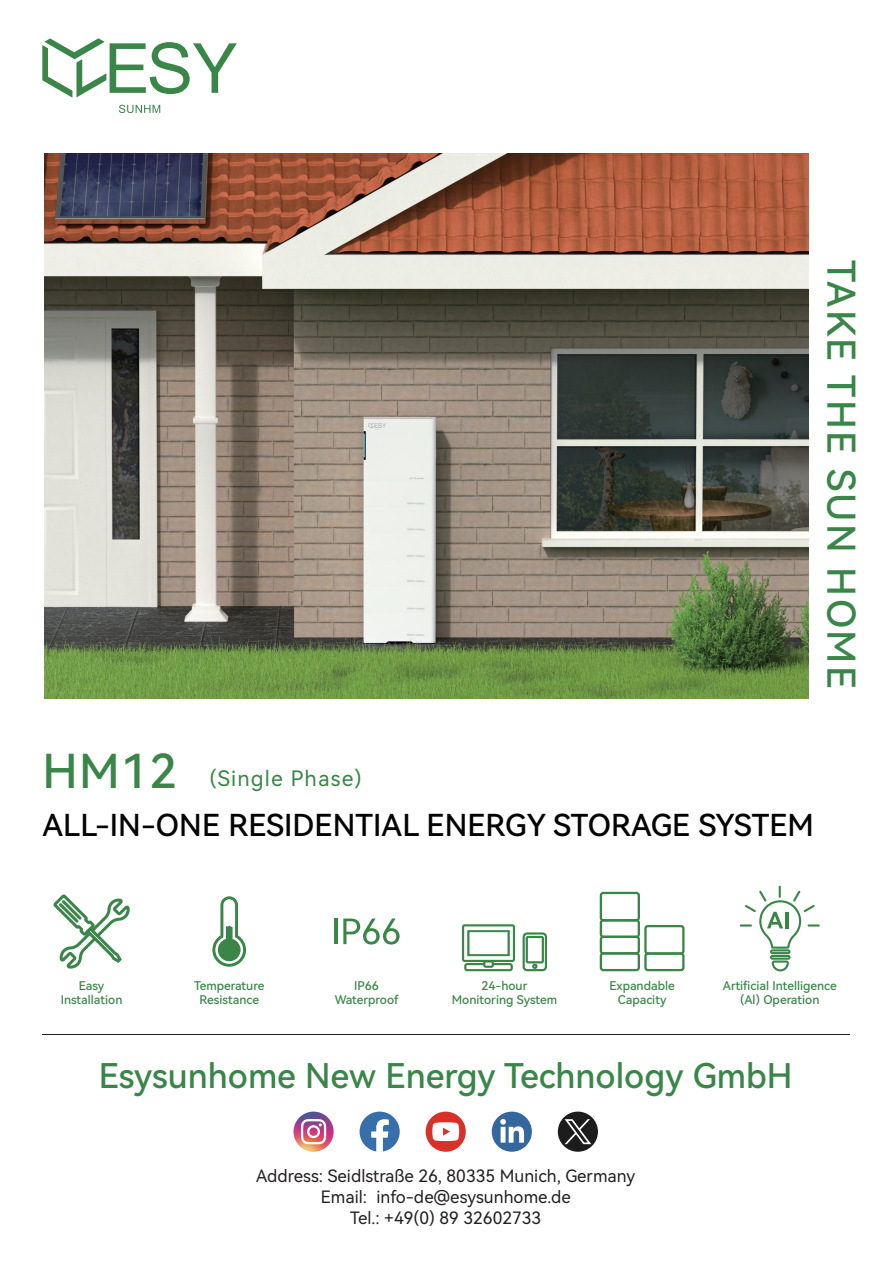
<style>
.page{position:relative;width:893px;height:1263px;background:#fff}
.page>*{position:absolute;margin:0;border:0;box-sizing:border-box;transform-origin:0 0}
.t1{font:38.25px "Harmony OS Sans SC Medium";letter-spacing:.06em;color:#398648}
.t2{font:34.05px "Harmony OS Sans SC Medium";color:#398648}
.t3{font:30.3px "Harmony OS Sans SC Medium";color:#030303}
.t4{font:21.3px "Harmony OS Sans SC";letter-spacing:.055em;color:#398648}
.t5{font:16.95px/21.1px "Harmony OS Sans SC";color:#231f20;text-align:center}
.t6{font:12px/14.4px "Harmony OS Sans SC Medium";color:#398648;text-align:center}
.s1{font-family:"Harmony OS Sans SC Medium";font-size:46.8px}
</style>
<div class="page">
<svg style="left:600px;top:892px;width:84px;height:79px"></svg>
<svg style="left:523px;top:932px;width:24px;height:39px"></svg>
<svg style="left:462px;top:924px;width:53px;height:47px"></svg>
<svg style="left:212px;top:896px;width:34px;height:71px"></svg>
<svg style="left:54px;top:894px;width:76px;height:74px"></svg>
<hr style="left:334px;top:918px;width:3px;height:26px;background:#398648">
<svg style="left:343px;top:918px;width:57px;height:26px"></svg>
<svg style="left:740px;top:886px;width:80px;height:85px"></svg>
<svg style="left:42px;top:38px;width:195px;height:60px"></svg>
<svg style="left:119px;top:105px;width:41px;height:8px"></svg>
<div style="left:426px;top:1111px;width:40px;height:41px;background:#da302a;border-radius:50%"></div>
<svg style="left:432px;top:1122px;width:27px;height:19px"></svg>
<div style="left:492px;top:1111px;width:40px;height:41px;background:#35679f;border-radius:50%"></div>
<svg style="left:500px;top:1119px;width:24px;height:24px"></svg>
<img style="left:293px;top:1111px;width:41px;height:41px;border-radius:20px">
<svg style="left:301px;top:1119px;width:25px;height:25px"></svg>
<svg style="left:558px;top:1111px;width:40px;height:41px"></svg>
<svg style="left:360px;top:1111px;width:40px;height:41px"></svg>
<svg style="left:564px;top:1119px;width:27px;height:25px"></svg>
<hr style="left:42px;top:1034px;width:807px;height:1px;background:#231f20">
<img style="left:45px;top:153px;width:764px;height:545px">
<h1 class="t1" style="left:868px;top:260px;width:430px;rotate:90deg">TAKE THE SUN HOME</h1>
<h3 class="t4" style="left:42px;top:763px;width:321px"><span class="s1">HM12</span> (Single Phase)</h3>
<h3 class="t3" style="left:42px;top:804px;width:773px">ALL-IN-ONE RESIDENTIAL ENERGY STORAGE SYSTEM</h3>
<p class="t6" style="left:61px;top:978px;width:63px">Easy<br>Installation</p>
<p class="t6" style="left:194px;top:978px;width:72px">Temperature<br>Resistance</p>
<p class="t6" style="left:335px;top:978px;width:65px">IP66<br>Waterproof</p>
<p class="t6" style="left:452px;top:978px;width:107px">24-hour<br>Monitoring System</p>
<p class="t6" style="left:609px;top:978px;width:67px">Expandable<br>Capacity</p>
<p class="t6" style="left:723px;top:978px;width:115px">Artificial Intelligence (Al) Operation</p>
<h2 class="t2" style="left:99px;top:1052px;width:695px">Esysunhome New Energy Technology GmbH</h2>
<h3 class="t5" style="left:256px;top:1165px;width:381px">Address: Seidlstraße 26, 80335 Munich, Germany<br>Email: info-de@esysunhome.de<br>Tel.: +49(0) 89 32602733</h3>
</div>
